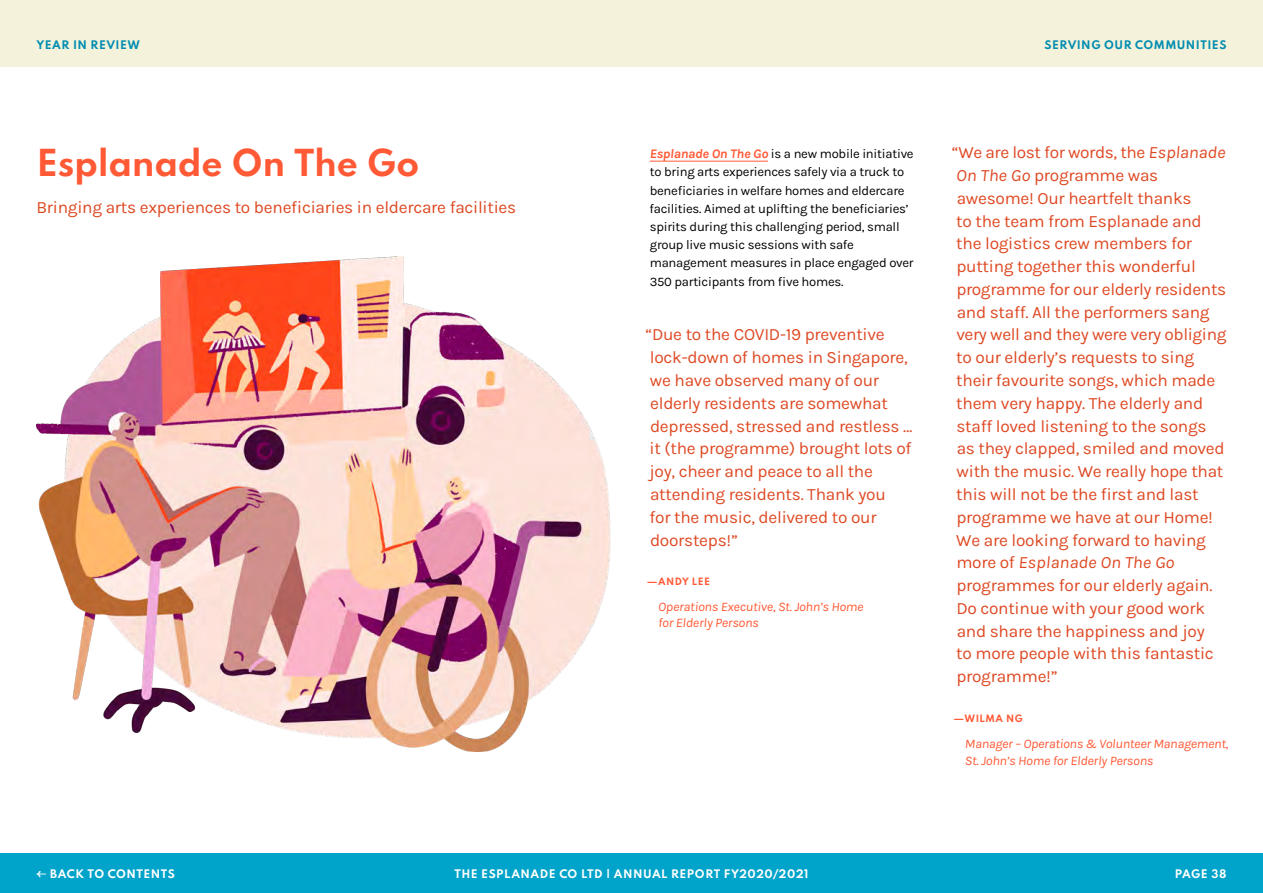
<style>
.page{position:relative;width:1263px;height:893px;background:#fff}
.page>*{position:absolute;margin:0;border:0;box-sizing:border-box;transform-origin:0 0}
.t1{font:700 33px "Spartan";letter-spacing:-.01em;color:#ff5935}
.t2{font:17.25px/22.8px "Karla";letter-spacing:-.015em;color:#de4923}
.t3{font:13.05px/18.1px "Karla";letter-spacing:-.02em;color:#000}
.t4{font:italic 13.05px/17px "Karla";letter-spacing:-.015em;color:#ff5935;scale:1.05 1}
.t5{font:700 10.5px "Spartan";letter-spacing:.05em;color:#fff}
.t6{font:700 10.5px "Spartan";letter-spacing:.045em;color:#008cb0}
.t7{font:700 9px "Spartan";letter-spacing:.05em;color:#ff5935}
.s1{font-weight:700;font-style:italic;color:#ff5935}
.s2{font-style:italic}
.s3{font-family:"NN Forever Grotesk STD";font-weight:900}
</style>
<div class="page">
<div style="left:0;top:0;width:1263px;height:67px;background:#f4f2db"></div>
<div style="left:0;top:854px;width:1263px;height:39px;background:#00a3c9"></div>
<hr style="left:650px;top:161px;width:118px;height:1px;background:#ff5935">
<img style="left:36px;top:257px;width:575px;height:495px">
<p class="t6" style="left:36px;top:37px;width:15px">Year</p>
<p class="t6" style="left:73px;top:37px;width:2px">in</p>
<p class="t6" style="left:91px;top:37px;width:13px">Review</p>
<h1 class="t1" style="left:36px;top:138px;width:384px">Esplanade On The Go</h1>
<p class="t2" style="left:36px;top:195px;width:481px">Bringing arts experiences to beneficiaries in eldercare facilities</p>
<p class="t6" style="left:1044px;top:37px;width:183px">SERVING OUR COMMUNITIES</p>
<p class="t3" style="left:650px;top:144px;width:265px"><span class="s1">Esplanade On The Go</span> is a new mobile initiative to bring arts experiences safely via a truck to beneficiaries in welfare homes and eldercare facilities. Aimed at uplifting the beneficiaries’ spirits during this challenging period, small group live music sessions with safe management measures in place engaged over 350 participants from five homes.</p>
<p class="t2" style="left:952px;top:140px;width:276px">“We are lost for words, the <span class="s2">Esplanade<br>On The Go</span> programme was awesome! Our heartfelt thanks<br>to the team from Esplanade and the logistics crew members for putting together this wonderful programme for our elderly residents and staff. All the performers sang very well and they were very obliging to our elderly’s requests to sing their favourite songs, which made them very happy. The elderly and staff loved listening to the songs<br>as they clapped, smiled and moved with the music. We really hope that this will not be the first and last programme we have at our Home!<br>We are looking forward to having more of <span class="s2">Esplanade On The Go </span>programmes for our elderly again.<br>Do continue with your good work and share the happiness and joy<br>to more people with this fantastic programme!”</p>
<p class="t2" style="left:645px;top:323px;width:269px">“Due to the COVID-19 preventive lock-down of homes in Singapore, we have observed many of our elderly residents are somewhat depressed, stressed and restless … it (the programme) brought lots of joy, cheer and peace to all the attending residents. Thank you<br>for the music, delivered to our doorsteps!”</p>
<p class="t7" style="left:647px;top:575px;width:65px">—ANDY LEE</p>
<p class="t4" style="left:658px;top:597px;width:197px">Operations Executive, St. John’s Home for Elderly Persons</p>
<p class="t7" style="left:953px;top:712px;width:71px">—WILMA NG</p>
<p class="t4" style="left:965px;top:734px;width:252px">Manager – Operations &amp; Volunteer Management,<br>St. John’s Home for Elderly Persons</p>
<p class="t5" style="left:36px;top:866px;width:140px"><span class="s3">←</span> BACK TO CONTENTS</p>
<p class="t5" style="left:454px;top:866px;width:356px">THE ESPLANADE CO LTD | ANNUAL REPORT FY2020/2021</p>
<p class="t5" style="left:1175px;top:866px;width:53px">PAGE 38</p>
</div>
